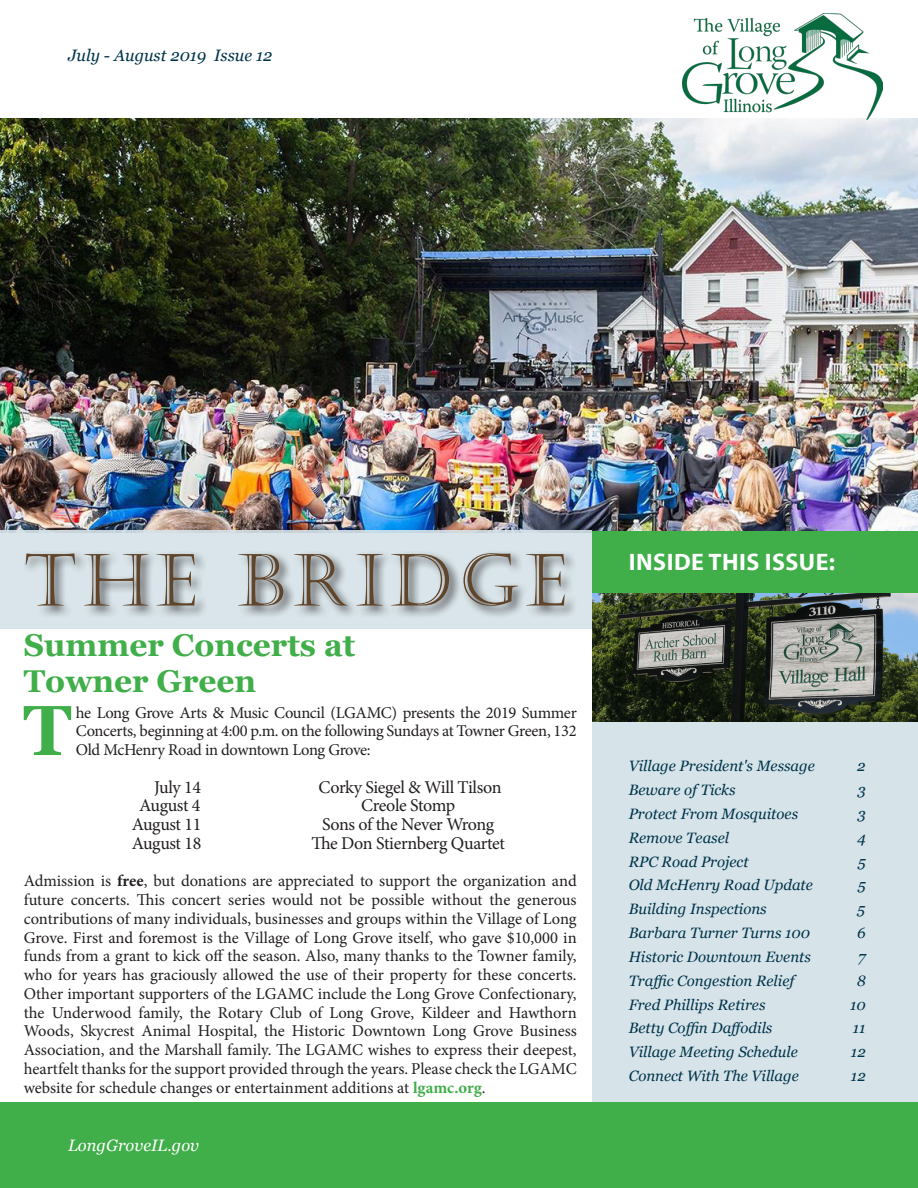
<style>
.page{position:relative;width:918px;height:1188px;background:#fff}
.page>*{position:absolute;margin:0;border:0;box-sizing:border-box;transform-origin:0 0}
.t1{font:72px "Castellar";letter-spacing:.1em;color:#61452b}
.t2{font:700 70.65px "Georgia";color:#40ae49}
.t3{font:700 31.5px "Georgia";color:#40ae49}
.Headline_4{font:700 24px "Myriad Pro";letter-spacing:.02em;color:#fff}
.t4{font:18px "Minion Pro";letter-spacing:-.025em;color:#231f20}
.t5{font:16.5px/18.8px "Minion Pro";letter-spacing:-.015em;color:#231f20;text-align:justify}
.Intro_text{font:italic 16.5px "Georgia";color:#00344b}
.Intro_text-2{font:italic 16.5px "Georgia";color:#fff}
.Intro_text-3{font:italic 15px "Georgia";color:#00344b}
.s1{font-weight:700}
.s2{font-weight:700;color:#40ae49}
</style>
<div class="page">
<img style="left:0;top:119px;width:918px;height:412px">
<div style="left:592px;top:551px;width:326px;height:637px;background:#d6e3e9"></div>
<img style="left:592px;top:592px;width:326px;height:130px">
<div style="left:592px;top:531px;width:326px;height:61px;background:#40ae49"></div>
<div style="left:0;top:1103px;width:918px;height:85px;background:#40ae49"></div>
<div style="left:0;top:530px;width:592px;height:99px;background:#d6e3e9"></div>
<div style="left:22px;top:550px;width:555px;height:69px;background:#231f20;opacity:.82"></div>
<img style="left:683px;top:14px;width:200px;height:106px">
<p class="Intro_text" style="left:68px;top:45px;width:206px">July - August 2019 Issue 12</p>
<p class="t1" style="left:24px;top:540px;width:544px">THE BRIDGE</p>
<p class="t3" style="left:24px;top:624px;width:333px">Summer Concerts at</p>
<p class="t3" style="left:24px;top:660px;width:234px">Towner Green</p>
<p class="t2" style="left:23px;top:685px;width:50px">T</p>
<p class="t5" style="left:76px;top:703px;width:502px">he Long Grove Arts &amp; Music Council (LGAMC) presents the 2019 Summer Concerts, beginning at 4:00 p.m. on the following Sundays at Towner Green, 132<br>Old McHenry Road in downtown Long Grove:</p>
<p class="t4" style="left:154px;top:775px;width:48px">July 14</p>
<p class="t4" style="left:319px;top:775px;width:185px">Corky Siegel &amp; Will Tilson</p>
<p class="t4" style="left:139px;top:793px;width:63px">August 4</p>
<p class="t4" style="left:361px;top:793px;width:95px">Creole Stomp</p>
<p class="t4" style="left:132px;top:812px;width:71px">August 11</p>
<p class="t4" style="left:322px;top:812px;width:174px">Sons of the Never Wrong</p>
<p class="t4" style="left:132px;top:831px;width:71px">August 18</p>
<p class="t4" style="left:311px;top:831px;width:195px">The Don Stiernberg Quartet</p>
<p class="t5" style="left:24px;top:872px;width:555px">Admission is <span class="s1">free</span>, but donations are appreciated to support the organization and future concerts. This concert series would not be possible without the generous contributions of many individuals, businesses and groups within the Village of Long Grove. First and foremost is the Village of Long Grove itself, who gave $10,000 in funds from a grant to kick off the season. Also, many thanks to the Towner family, who for years has graciously allowed the use of their property for these concerts.<br>Other important supporters of the LGAMC include the Long Grove Confectionary, the Underwood family, the Rotary Club of Long Grove, Kildeer and Hawthorn Woods, Skycrest Animal Hospital, the Historic Downtown Long Grove Business Association, and the Marshall family. The LGAMC wishes to express their deepest, heartfelt thanks for the support provided through the years. Please check the LGAMC website for schedule changes or entertainment additions at <span class="s2">lgamc.org</span>.</p>
<p class="Intro_text-2" style="left:68px;top:1135px;width:133px">LongGroveIL.gov</p>
<p class="Headline_4" style="left:629px;top:547px;width:208px">INSIDE THIS ISSUE:</p>
<p class="Intro_text-3" style="left:629px;top:757px;width:188px">Village President's Message</p>
<p class="Intro_text-3" style="left:857px;top:757px;width:10px">2</p>
<p class="Intro_text-3" style="left:629px;top:781px;width:108px">Beware of Ticks</p>
<p class="Intro_text-3" style="left:857px;top:781px;width:10px">3</p>
<p class="Intro_text-3" style="left:629px;top:804px;width:171px">Protect From Mosquitoes</p>
<p class="Intro_text-3" style="left:857px;top:804px;width:10px">3</p>
<p class="Intro_text-3" style="left:629px;top:828px;width:102px">Remove Teasel</p>
<p class="Intro_text-3" style="left:857px;top:828px;width:10px">4</p>
<p class="Intro_text-3" style="left:629px;top:852px;width:121px">RPC Road Project</p>
<p class="Intro_text-3" style="left:858px;top:852px;width:9px">5</p>
<p class="Intro_text-3" style="left:629px;top:876px;width:186px">Old McHenry Road Update</p>
<p class="Intro_text-3" style="left:858px;top:876px;width:9px">5</p>
<p class="Intro_text-3" style="left:629px;top:900px;width:140px">Building Inspections</p>
<p class="Intro_text-3" style="left:857px;top:900px;width:9px">5</p>
<p class="Intro_text-3" style="left:629px;top:923px;width:183px">Barbara Turner Turns 100</p>
<p class="Intro_text-3" style="left:857px;top:923px;width:10px">6</p>
<p class="Intro_text-3" style="left:629px;top:947px;width:184px">Historic Downtown Events</p>
<p class="Intro_text-3" style="left:858px;top:947px;width:9px">7</p>
<p class="Intro_text-3" style="left:629px;top:971px;width:167px">Traffic Congestion Relief</p>
<p class="Intro_text-3" style="left:857px;top:971px;width:10px">8</p>
<p class="Intro_text-3" style="left:629px;top:995px;width:138px">Fred Phillips Retires</p>
<p class="Intro_text-3" style="left:850px;top:995px;width:17px">10</p>
<p class="Intro_text-3" style="left:629px;top:1019px;width:145px">Betty Coffin Daffodils</p>
<p class="Intro_text-3" style="left:853px;top:1019px;width:14px">11</p>
<p class="Intro_text-3" style="left:629px;top:1043px;width:171px">Village Meeting Schedule</p>
<p class="Intro_text-3" style="left:851px;top:1043px;width:16px">12</p>
<p class="Intro_text-3" style="left:629px;top:1066px;width:172px">Connect With The Village</p>
<p class="Intro_text-3" style="left:851px;top:1066px;width:16px">12</p>
</div>
